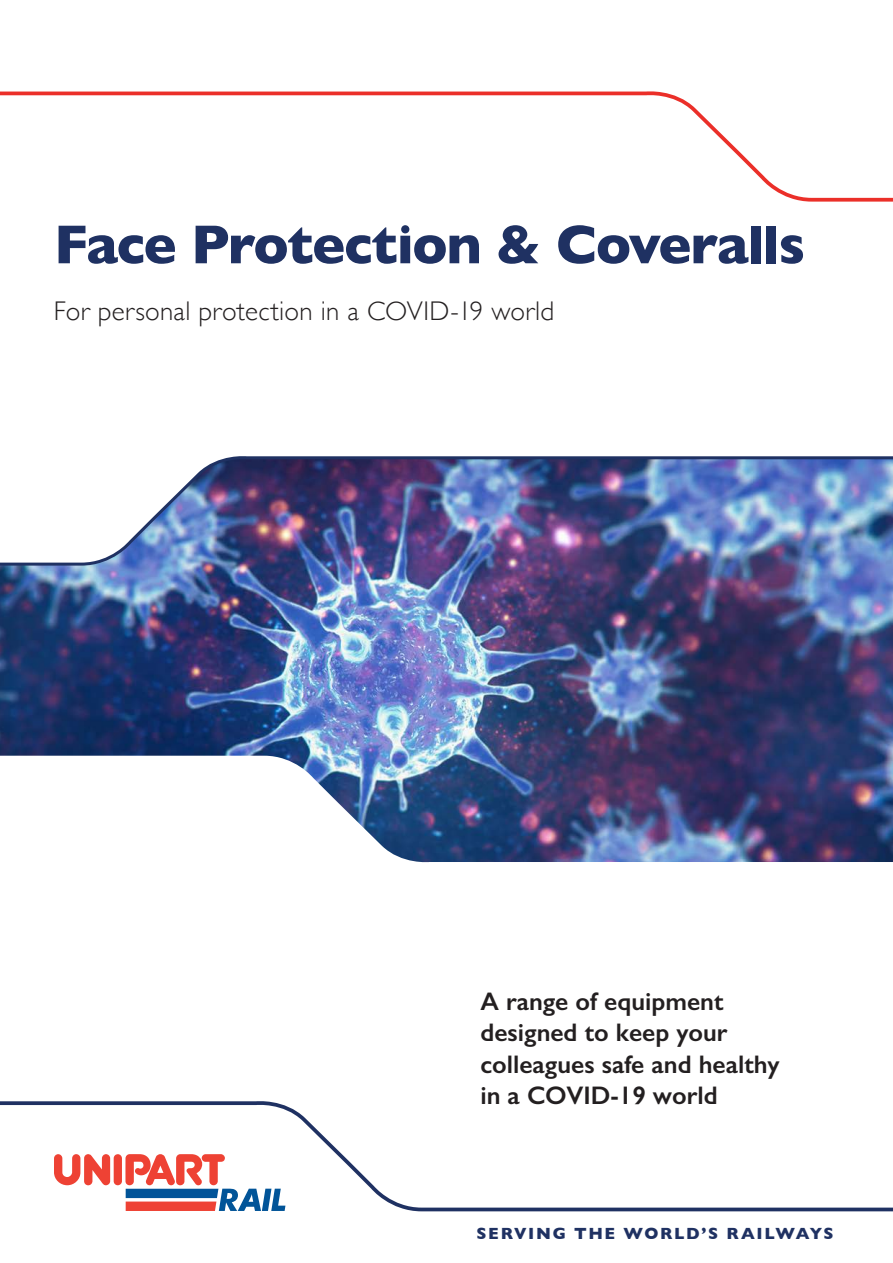
<style>
.page{position:relative;width:893px;height:1263px;background:#fff}
.page>*{position:absolute;margin:0;border:0;box-sizing:border-box;transform-origin:0 0}
.t1{font:700 55.5px "Gill Sans";letter-spacing:-.025em;color:#1f3162}
.t2{font:300 27px "Gill Sans";letter-spacing:.01em;color:#231f20}
.t3{font:600 25.5px/31.5px "Gill Sans";color:#231f20}
.t4{font:700 16.5px "Gill Sans";letter-spacing:.1em;color:#1f3162}
</style>
<div class="page">
<img style="left:0;top:567px;width:893px;height:296px">
<svg style="left:0;top:1101px;width:893px;height:111px"></svg>
<svg style="left:0;top:91px;width:893px;height:111px"></svg>
<img style="left:0;top:456px;width:893px;height:111px">
<p class="t1" style="left:54px;top:200px;width:753px">Face Protection &amp; Coveralls</p>
<p class="t2" style="left:54px;top:290px;width:502px">For personal protection in a COVID-19 world</p>
<p class="t3" style="left:480px;top:985px;width:301px">A range of equipment designed to keep your colleagues safe and healthy in a COVID-19 world</p>
<p class="t4" style="left:476px;top:1220px;width:358px">SERVING THE WORLD’S RAILWAYS</p>
</div>
